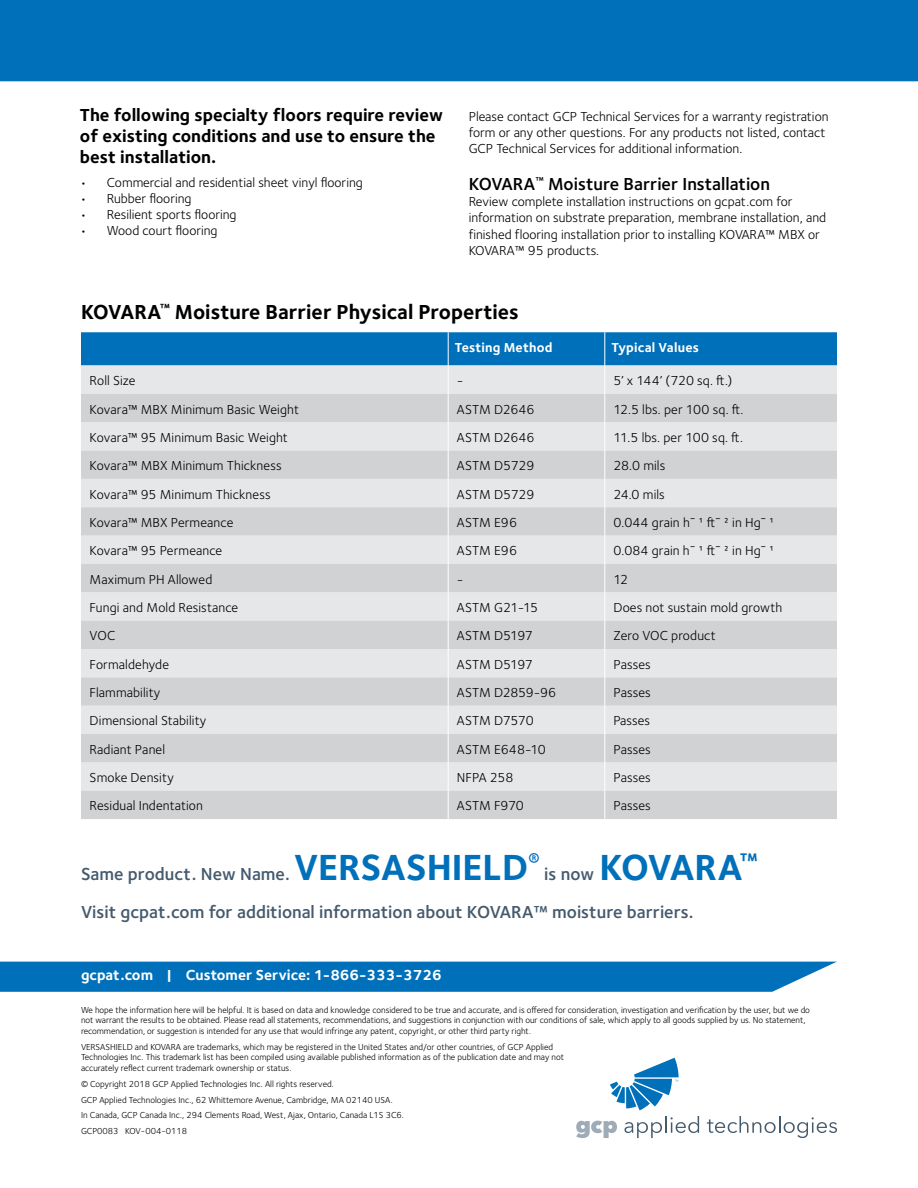
<style>
.page{position:relative;width:918px;height:1188px;background:#fff}
.page>*{position:absolute;margin:0;border:0;box-sizing:border-box;transform-origin:0 0}
.t1{font:700 37.65px "Foundry Sterling";letter-spacing:-.035em;color:#0070ba}
.Chart_Text{font:700 21px "Foundry Sterling";color:#000}
.t2{font:600 18px "Foundry Sterling";color:#445a6d}
.t3{font:700 18px/21px "Foundry Sterling";color:#000}
.Document_Headline{font:600 18px "Foundry Sterling";color:#000}
.t4{font:700 15px "Foundry Sterling";color:#fff}
.Chart_Text-2{font:13.5px/16.2px "Foundry Sterling";color:#000}
.Chart_Text-3{font:13.5px "Foundry Sterling";letter-spacing:-.02em;color:#000}
.Chart_Text-4{font:700 13.5px "Foundry Sterling";letter-spacing:.01em;color:#fff}
.t5{font:9px/10.5px "Foundry Sterling";letter-spacing:-.005em;color:#000}
.s1{font-weight:700;font-size:37.65px;color:#0070ba}
.s2{font-weight:600;font-size:18px;color:#445a6d}
</style>
<div class="page">
<div style="left:0;top:0;width:918px;height:81px;background:#0070ba"></div>
<svg style="left:81px;top:332px;width:756px;height:487px;background:#ccd5db"></svg>
<svg style="left:576px;top:1121px;width:41px;height:17px"></svg>
<svg style="left:624px;top:1116px;width:75px;height:22px"></svg>
<svg style="left:707px;top:1116px;width:130px;height:22px"></svg>
<svg style="left:610px;top:1058px;width:69px;height:52px"></svg>
<svg style="left:0;top:962px;width:836px;height:30px;background:#0b76bd"></svg>
<p class="t3" style="left:80px;top:105px;width:365px">The following specialty floors require review of existing conditions and use to ensure the best installation.</p>
<p class="Chart_Text-2" style="left:80px;top:174px;width:284px">• Commercial and residential sheet vinyl flooring</p>
<p class="Chart_Text-2" style="left:80px;top:190px;width:113px">• Rubber flooring</p>
<p class="Chart_Text-2" style="left:80px;top:207px;width:158px">• Resilient sports flooring</p>
<p class="Chart_Text-2" style="left:80px;top:223px;width:139px">• Wood court flooring</p>
<p class="Chart_Text-2" style="left:469px;top:108px;width:361px">Please contact GCP Technical Services for a warranty registration form or any other questions. For any products not listed, contact<br>GCP Technical Services for additional information.</p>
<p class="Document_Headline" style="left:469px;top:173px;width:303px">KOVARA<sup>™</sup> Moisture Barrier Installation</p>
<p class="Chart_Text-2" style="left:469px;top:194px;width:359px">Review complete installation instructions on gcpat.com for information on substrate preparation, membrane installation, and finished flooring installation prior to installing KOVARA™ MBX or KOVARA™ 95 products.</p>
<p class="Chart_Text" style="left:81px;top:299px;width:439px">KOVARA<sup>™</sup> Moisture Barrier Physical Properties</p>
<p class="Chart_Text-4" style="left:455px;top:339px;width:99px">Testing Method</p>
<p class="Chart_Text-4" style="left:612px;top:339px;width:89px">Typical Values</p>
<p class="Chart_Text-2" style="left:90px;top:373px;width:47px">Roll Size</p>
<p class="Chart_Text-2" style="left:457px;top:373px;width:8px">-</p>
<p class="Chart_Text-2" style="left:613px;top:373px;width:120px">5’ x 144’ (720 sq. ft.)</p>
<p class="Chart_Text-2" style="left:90px;top:401px;width:211px">Kovara™ MBX Minimum Basic Weight</p>
<p class="Chart_Text-2" style="left:457px;top:401px;width:79px">ASTM D2646</p>
<p class="Chart_Text-2" style="left:613px;top:401px;width:132px">12.5 lbs. per 100 sq. ft.</p>
<p class="Chart_Text-2" style="left:90px;top:429px;width:200px">Kovara™ 95 Minimum Basic Weight</p>
<p class="Chart_Text-2" style="left:457px;top:429px;width:79px">ASTM D2646</p>
<p class="Chart_Text-2" style="left:613px;top:429px;width:131px">11.5 lbs. per 100 sq. ft.</p>
<p class="Chart_Text-2" style="left:90px;top:458px;width:194px">Kovara™ MBX Minimum Thickness</p>
<p class="Chart_Text-2" style="left:457px;top:458px;width:79px">ASTM D5729</p>
<p class="Chart_Text-2" style="left:613px;top:458px;width:53px">28.0 mils</p>
<p class="Chart_Text-2" style="left:90px;top:486px;width:183px">Kovara™ 95 Minimum Thickness</p>
<p class="Chart_Text-2" style="left:457px;top:486px;width:79px">ASTM D5729</p>
<p class="Chart_Text-2" style="left:613px;top:486px;width:53px">24.0 mils</p>
<p class="Chart_Text-2" style="left:90px;top:514px;width:145px">Kovara™ MBX Permeance</p>
<p class="Chart_Text-2" style="left:457px;top:514px;width:62px">ASTM E96</p>
<p class="Chart_Text-2" style="left:613px;top:514px;width:162px">0.044 grain h¯ ¹ ft¯ ² in Hg¯ ¹</p>
<p class="Chart_Text-2" style="left:90px;top:543px;width:134px">Kovara™ 95 Permeance</p>
<p class="Chart_Text-2" style="left:457px;top:543px;width:62px">ASTM E96</p>
<p class="Chart_Text-2" style="left:613px;top:543px;width:162px">0.084 grain h¯ ¹ ft¯ ² in Hg¯ ¹</p>
<p class="Chart_Text-2" style="left:90px;top:571px;width:124px">Maximum PH Allowed</p>
<p class="Chart_Text-2" style="left:457px;top:571px;width:8px">-</p>
<p class="Chart_Text-2" style="left:613px;top:571px;width:16px">12</p>
<p class="Chart_Text-2" style="left:90px;top:600px;width:150px">Fungi and Mold Resistance</p>
<p class="Chart_Text-2" style="left:457px;top:600px;width:83px">ASTM G21-15</p>
<p class="Chart_Text-2" style="left:613px;top:600px;width:170px">Does not sustain mold growth</p>
<p class="Chart_Text-2" style="left:90px;top:628px;width:27px">VOC</p>
<p class="Chart_Text-3" style="left:457px;top:628px;width:78px">ASTM D5197</p>
<p class="Chart_Text-2" style="left:613px;top:628px;width:104px">Zero VOC product</p>
<p class="Chart_Text-2" style="left:90px;top:656px;width:81px">Formaldehyde</p>
<p class="Chart_Text-3" style="left:457px;top:656px;width:78px">ASTM D5197</p>
<p class="Chart_Text-2" style="left:613px;top:656px;width:39px">Passes</p>
<p class="Chart_Text-2" style="left:90px;top:685px;width:72px">Flammability</p>
<p class="Chart_Text-3" style="left:457px;top:685px;width:101px">ASTM D2859-96</p>
<p class="Chart_Text-2" style="left:613px;top:685px;width:39px">Passes</p>
<p class="Chart_Text-2" style="left:90px;top:713px;width:118px">Dimensional Stability</p>
<p class="Chart_Text-3" style="left:457px;top:713px;width:78px">ASTM D7570</p>
<p class="Chart_Text-2" style="left:613px;top:713px;width:38px">Passes</p>
<p class="Chart_Text-2" style="left:90px;top:741px;width:77px">Radiant Panel</p>
<p class="Chart_Text-2" style="left:457px;top:741px;width:91px">ASTM E648-10</p>
<p class="Chart_Text-2" style="left:613px;top:741px;width:39px">Passes</p>
<p class="Chart_Text-2" style="left:90px;top:770px;width:86px">Smoke Density</p>
<p class="Chart_Text-2" style="left:457px;top:770px;width:58px">NFPA 258</p>
<p class="Chart_Text-2" style="left:613px;top:770px;width:39px">Passes</p>
<p class="Chart_Text-2" style="left:90px;top:798px;width:115px">Residual Indentation</p>
<p class="Chart_Text-2" style="left:457px;top:798px;width:68px">ASTM F970</p>
<p class="Chart_Text-2" style="left:613px;top:798px;width:39px">Passes</p>
<p class="t2" style="left:81px;top:863px;width:461px">Same product. New Name. <span class="s1">VERSASHIELD</span><sup>®</sup></p>
<p class="t1" style="left:544px;top:845px;width:215px"><span class="s2">is now</span> KOVARA<sup>™</sup></p>
<p class="t2" style="left:81px;top:901px;width:614px">Visit gcpat.com for additional information about KOVARA™ moisture barriers.</p>
<p class="t4" style="left:81px;top:966px;width:362px">gcpat.com | Customer Service: 1-866-333-3726</p>
<p class="t5" style="left:81px;top:1005px;width:731px">We hope the information here will be helpful. It is based on data and knowledge considered to be true and accurate, and is offered for consideration, investigation and verification by the user, but we do not warrant the results to be obtained. Please read all statements, recommendations, and suggestions in conjunction with our conditions of sale, which apply to all goods supplied by us. No statement, recommendation, or suggestion is intended for any use that would infringe any patent, copyright, or other third party right.</p>
<p class="t5" style="left:81px;top:1042px;width:485px">VERSASHIELD and KOVARA are trademarks, which may be registered in the United States and/or other countries, of GCP Applied<br>Technologies Inc. This trademark list has been compiled using available published information as of the publication date and may not accurately reflect current trademark ownership or status.</p>
<p class="t5" style="left:81px;top:1078px;width:254px">© Copyright 2018 GCP Applied Technologies Inc. All rights reserved.</p>
<p class="t5" style="left:81px;top:1094px;width:313px">GCP Applied Technologies Inc., 62 Whittemore Avenue, Cambridge, MA 02140 USA.</p>
<p class="t5" style="left:81px;top:1110px;width:324px">In Canada, GCP Canada Inc., 294 Clements Road, West, Ajax, Ontario, Canada L1S 3C6.</p>
<p class="t5" style="left:81px;top:1126px;width:108px">GCP0083 KOV-004-0118</p>
</div>
